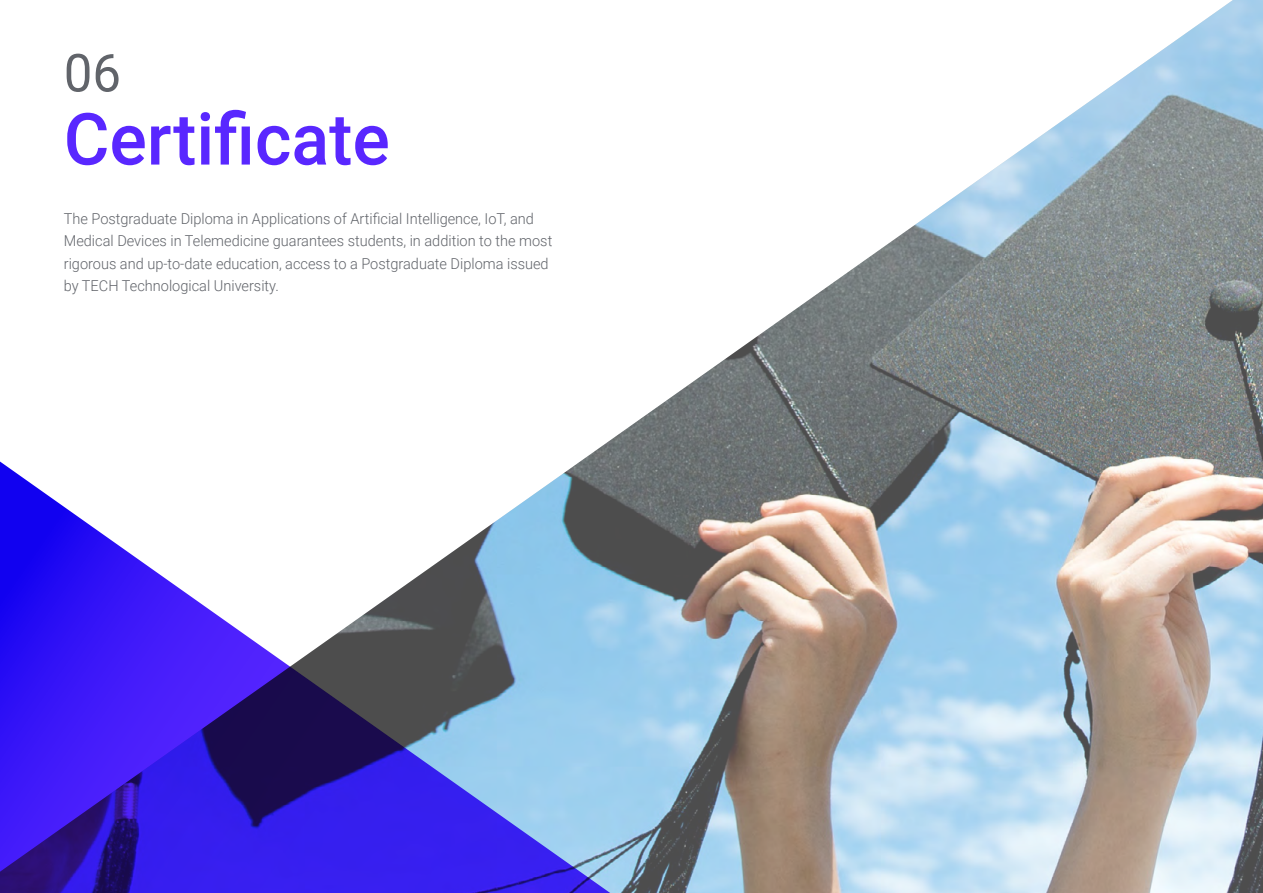
<style>
.page{position:relative;width:1263px;height:893px;background:#fff}
.page>*{position:absolute;margin:0;border:0;box-sizing:border-box;transform-origin:0 0}
.t1{font:500 72px "Roboto";color:#5927ff}
.t2{font:52.5px "Roboto";color:#61646a}
.t3{font:300 15px/22.5px "Roboto";color:#61646a}
</style>
<div class="page">
<img style="left:602px;top:0;width:661px;height:893px">
<svg style="left:0;top:446px;width:640px;height:447px"></svg>
<h2 class="t2" style="left:64px;top:36px;width:59px">06</h2>
<h1 class="t1" style="left:64px;top:89px;width:328px">Certificate</h1>
<p class="t3" style="left:64px;top:207px;width:490px">The Postgraduate Diploma in Applications of Artificial Intelligence, IoT, and Medical Devices in Telemedicine guarantees students, in addition to the most rigorous and up-to-date education, access to a Postgraduate Diploma issued by TECH Technological University.</p>
</div>
